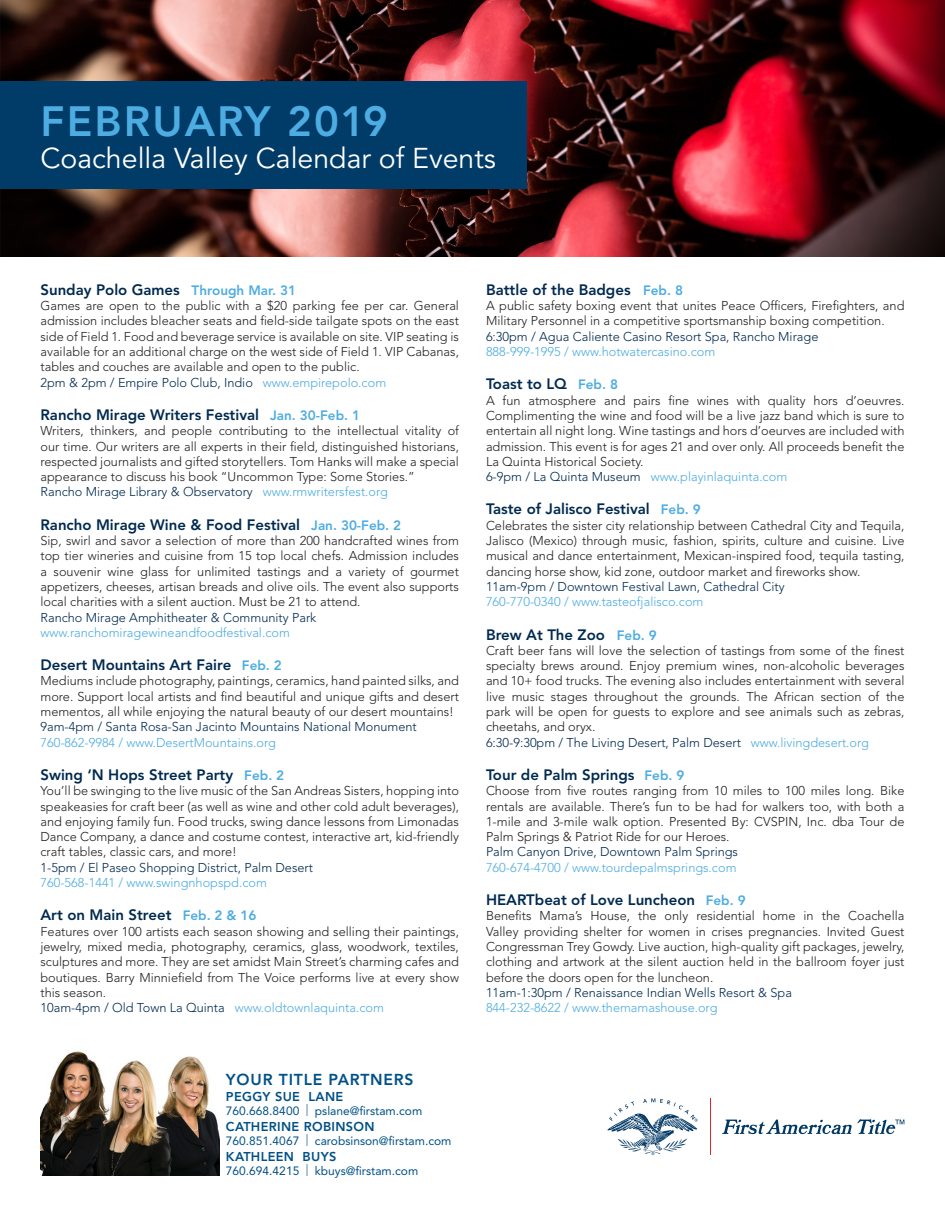
<style>
.page{position:relative;width:945px;height:1215px;background:#fff}
.page>*{position:absolute;margin:0;border:0;box-sizing:border-box;transform-origin:0 0}
.t1{font:800 42px "Avenir LT Std";letter-spacing:.05em;color:#4dace1}
.t2{font:28.5px "Avenir LT Std";color:#fff}
.t3{font:800 15.75px "Avenir LT Std";letter-spacing:.05em;color:#005187}
.t4{font:800 15px "Avenir LT Std";color:#002a50}
.t5{font:300 12.75px/15.3px "Avenir LT Std";color:#231f20}
.t6{font:300 12.75px "Avenir LT Std";color:#002a50}
.t7{font:300 12.75px "Avenir LT Std";color:#4dace1}
.t8{font:800 12.75px "Avenir LT Std";letter-spacing:.025em;color:#005187}
.t9{font:12px "Avenir LT Std";color:#005187}
.s1{font-size:13.5px;color:#4dace1}
.s2{color:#002a50}
.s3{color:#4dace1}
.s4{font-weight:300}
</style>
<div class="page">
<img style="left:0;top:0;width:945px;height:256px">
<div style="left:0;top:81px;width:526px;height:108px;background:#003c67"></div>
<svg style="left:722px;top:1119px;width:182px;height:16px"></svg>
<svg style="left:607px;top:1098px;width:91px;height:57px"></svg>
<hr style="left:710px;top:1098px;width:1px;height:57px;background:#dc272d">
<img style="left:40px;top:1051px;width:179px;height:124px">
<h1 class="t1" style="left:40px;top:96px;width:349px">FEBRUARY 2019</h1>
<h2 class="t2" style="left:40px;top:142px;width:457px">Coachella Valley Calendar of Events</h2>
<p class="t4" style="left:40px;top:281px;width:257px">Sunday Polo Games <span class="s1">Through Mar. 31</span></p>
<p class="t5" style="left:40px;top:298px;width:420px">Games are open to the public with a $20 parking fee per car. General admission includes bleacher seats and field-side tailgate spots on the east side of Field 1. Food and beverage service is available on site. VIP seating is available for an additional charge on the west side of Field 1. VIP Cabanas, tables and couches are available and open to the public.<br><span class="s2">2pm &amp; 2pm / Empire Polo Club, Indio</span> <span class="s3">www.empirepolo.com</span></p>
<p class="t4" style="left:40px;top:406px;width:321px">Rancho Mirage Writers Festival <span class="s1">Jan. 30-Feb. 1</span></p>
<p class="t5" style="left:40px;top:423px;width:420px">Writers, thinkers, and people contributing to the intellectual vitality of our time. Our writers are all experts in their field, distinguished historians, respected journalists and gifted storytellers. Tom Hanks will make a special appearance to discuss his book “Uncommon Type: Some Stories.” <span class="s2">Rancho Mirage Library &amp; Observatory</span> <span class="s3">www.rmwritersfest.org</span></p>
<p class="t4" style="left:40px;top:516px;width:362px">Rancho Mirage Wine &amp; Food Festival <span class="s1">Jan. 30-Feb. 2</span></p>
<p class="t5" style="left:40px;top:533px;width:420px;text-align:justify">Sip, swirl and savor a selection of more than 200 handcrafted wines from top tier wineries and cuisine from 15 top local chefs. Admission includes a souvenir wine glass for unlimited tastings and a variety of gourmet appetizers, cheeses, artisan breads and olive oils. The event also supports local charities with a silent auction. Must be 21 to attend.</p>
<p class="t6" style="left:40px;top:610px;width:277px">Rancho Mirage Amphitheater &amp; Community Park</p>
<p class="t7" style="left:40px;top:625px;width:251px">www.ranchomiragewineandfoodfestival.com</p>
<p class="t4" style="left:40px;top:656px;width:243px">Desert Mountains Art Faire <span class="s1">Feb. 2</span></p>
<p class="t5" style="left:40px;top:673px;width:420px;text-align:justify">Mediums include photography, paintings, ceramics, hand painted silks, and more. Support local artists and find beautiful and unique gifts and desert mementos, all while enjoying the natural beauty of our desert mountains!</p>
<p class="t6" style="left:40px;top:719px;width:378px">9am-4pm / Santa Rosa-San Jacinto Mountains National Monument</p>
<p class="t7" style="left:40px;top:735px;width:237px">760-862-9984 / www.DesertMountains.org</p>
<p class="t4" style="left:40px;top:766px;width:245px">Swing ‘N Hops Street Party <span class="s1">Feb. 2</span></p>
<p class="t5" style="left:40px;top:783px;width:420px;text-align:justify">You’ll be swinging to the live music of the San Andreas Sisters, hopping into speakeasies for craft beer (as well as wine and other cold adult beverages), and enjoying family fun. Food trucks, swing dance lessons from Limonadas Dance Company, a dance and costume contest, interactive art, kid-friendly craft tables, classic cars, and more!</p>
<p class="t6" style="left:40px;top:860px;width:274px">1-5pm / El Paseo Shopping District, Palm Desert</p>
<p class="t7" style="left:40px;top:875px;width:228px">760-568-1441 / www.swingnhopspd.com</p>
<p class="t4" style="left:40px;top:906px;width:218px">Art on Main Street <span class="s1">Feb. 2 &amp; 16</span></p>
<p class="t5" style="left:40px;top:924px;width:420px">Features over 100 artists each season showing and selling their paintings, jewelry, mixed media, photography, ceramics, glass, woodwork, textiles, sculptures and more. They are set amidst Main Street’s charming cafes and boutiques. Barry Minniefield from The Voice performs live at every show this season.<br><span class="s2">10am-4pm / Old Town La Quinta</span> <span class="s3">www.oldtownlaquinta.com</span></p>
<p class="t3" style="left:226px;top:1070px;width:189px">YOUR TITLE PARTNERS</p>
<p class="t8" style="left:226px;top:1089px;width:119px">PEGGY SUE LANE</p>
<p class="t9" style="left:226px;top:1103px;width:198px">760.668.8400 <span class="s4">|</span> pslane@firstam.com</p>
<p class="t8" style="left:226px;top:1119px;width:150px">CATHERINE ROBINSON</p>
<p class="t9" style="left:226px;top:1133px;width:227px">760.851.4067 <span class="s4">|</span> carobsinson@firstam.com</p>
<p class="t8" style="left:226px;top:1149px;width:112px">KATHLEEN BUYS</p>
<p class="t9" style="left:226px;top:1163px;width:194px">760.694.4215 <span class="s4">|</span> kbuys@firstam.com</p>
<p class="t4" style="left:486px;top:281px;width:199px">Battle of the Badges <span class="s1">Feb. 8</span></p>
<p class="t5" style="left:486px;top:298px;width:420px">A public safety boxing event that unites Peace Officers, Firefighters, and<br>Military Personnel in a competitive sportsmanship boxing competition.</p>
<p class="t6" style="left:486px;top:329px;width:334px">6:30pm / Agua Caliente Casino Resort Spa, Rancho Mirage</p>
<p class="t7" style="left:486px;top:344px;width:231px">888-999-1995 / www.hotwatercasino.com</p>
<p class="t4" style="left:486px;top:375px;width:134px">Toast to LQ <span class="s1">Feb. 8</span></p>
<p class="t5" style="left:486px;top:393px;width:420px">A fun atmosphere and pairs fine wines with quality hors d’oeuvres.<br>Complimenting the wine and food will be a live jazz band which is sure to entertain all night long. Wine tastings and hors d’oeurves are included with admission. This event is for ages 21 and over only. All proceeds benefit the La Quinta Historical Society.<br><span class="s2">6-9pm / La Quinta Museum</span> <span class="s3">www.playinlaquinta.com</span></p>
<p class="t4" style="left:486px;top:500px;width:216px">Taste of Jalisco Festival <span class="s1">Feb. 9</span></p>
<p class="t5" style="left:486px;top:518px;width:420px;text-align:justify">Celebrates the sister city relationship between Cathedral City and Tequila, Jalisco (Mexico) through music, fashion, spirits, culture and cuisine. Live musical and dance entertainment, Mexican-inspired food, tequila tasting, dancing horse show, kid zone, outdoor market and fireworks show.</p>
<p class="t6" style="left:486px;top:579px;width:300px">11am-9pm / Downtown Festival Lawn, Cathedral City</p>
<p class="t7" style="left:486px;top:594px;width:219px">760-770-0340 / www.tasteofjalisco.com</p>
<p class="t4" style="left:486px;top:625px;width:172px">Brew At The Zoo <span class="s1">Feb. 9</span></p>
<p class="t5" style="left:486px;top:643px;width:420px">Craft beer fans will love the selection of tastings from some of the finest specialty brews around. Enjoy premium wines, non-alcoholic beverages and 10+ food trucks. The evening also includes entertainment with several live music stages throughout the grounds. The African section of the park will be open for guests to explore and see animals such as zebras, cheetahs, and oryx.<br><span class="s2">6:30-9:30pm / The Living Desert, Palm Desert</span> <span class="s3">www.livingdesert.org</span></p>
<p class="t4" style="left:486px;top:766px;width:200px">Tour de Palm Springs <span class="s1">Feb. 9</span></p>
<p class="t5" style="left:486px;top:783px;width:420px;text-align:justify">Choose from five routes ranging from 10 miles to 100 miles long. Bike rentals are available. There’s fun to be had for walkers too, with both a 1-mile and 3-mile walk option. Presented By: CVSPIN, Inc. dba Tour de Palm Springs &amp; Patriot Ride for our Heroes.</p>
<p class="t6" style="left:486px;top:845px;width:254px">Palm Canyon Drive, Downtown Palm Springs</p>
<p class="t7" style="left:486px;top:860px;width:252px">760-674-4700 / www.tourdepalmsprings.com</p>
<p class="t4" style="left:486px;top:891px;width:261px">HEARTbeat of Love Luncheon <span class="s1">Feb. 9</span></p>
<p class="t5" style="left:486px;top:908px;width:420px;text-align:justify">Benefits Mama’s House, the only residential home in the Coachella Valley providing shelter for women in crises pregnancies. Invited Guest Congressman Trey Gowdy. Live auction, high-quality gift packages, jewelry, clothing and artwork at the silent auction held in the ballroom foyer just before the doors open for the luncheon.</p>
<p class="t6" style="left:486px;top:985px;width:307px">11am-1:30pm / Renaissance Indian Wells Resort &amp; Spa</p>
<p class="t7" style="left:486px;top:1000px;width:233px">844-232-8622 / www.themamashouse.org</p>
</div>
